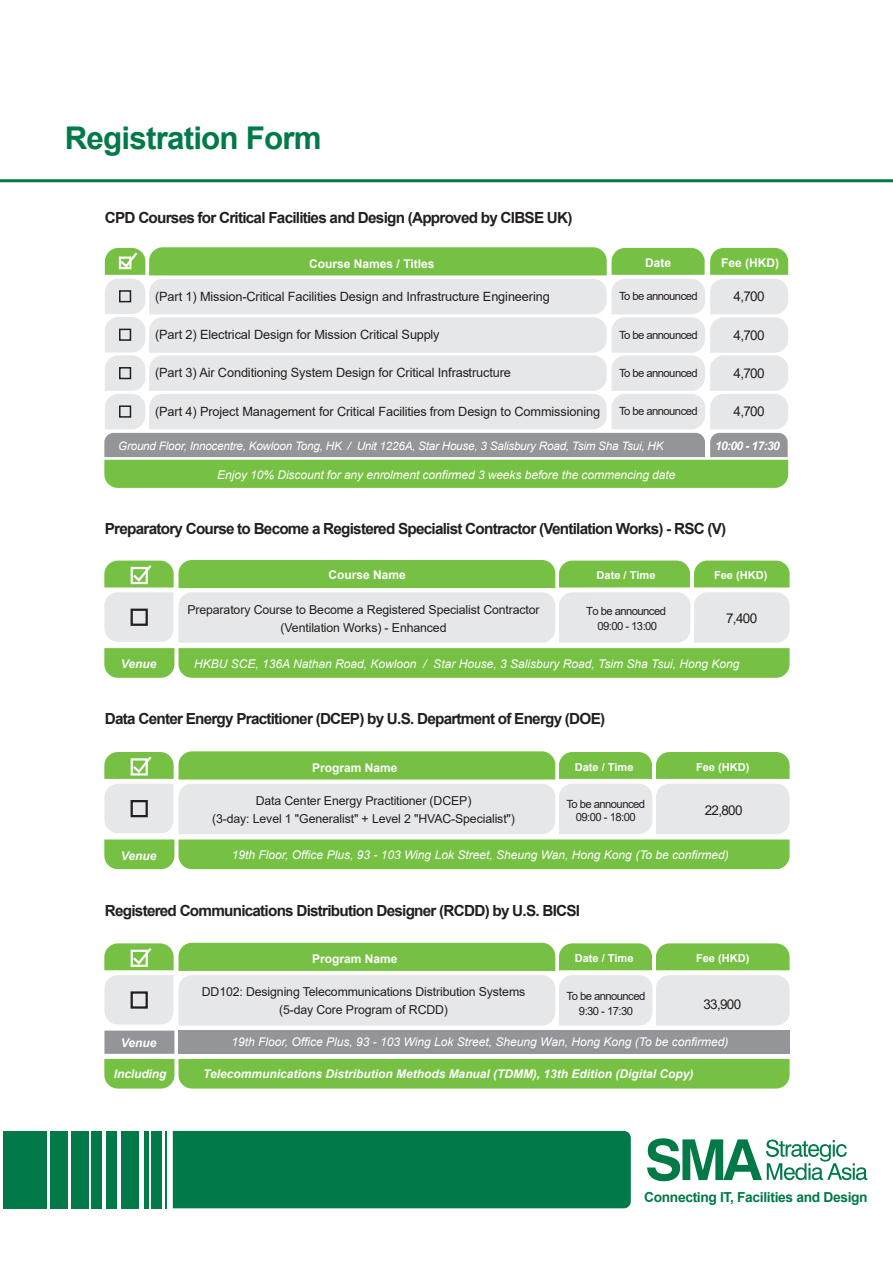
<style>
.page{position:relative;width:893px;height:1263px;background:#fff}
.page>*{position:absolute;margin:0;border:0;box-sizing:border-box;transform-origin:0 0}
.t1{font:700 31.35px "Arial";letter-spacing:-.025em;color:#017a47}
.t2{font:700 15.3px "Arial";letter-spacing:-.05em;color:#231f20}
.t3{font:700 13.8px "Arial";letter-spacing:-.025em;color:#017a47}
.t4{font:13.5px "Arial";letter-spacing:-.05em;color:#231f20}
.t5{font:12.75px "Arial";letter-spacing:-.01em;color:#231f20}
.t6{font:12.3px/18px "Arial";letter-spacing:-.01em;color:#231f20;text-align:center}
.t7{font:italic 12px "Arial";color:#fff}
.t8{font:italic 700 12px "Arial";color:#fff}
.t9{font:700 12px "Arial";color:#fff}
.t10{font:italic 11.7px "Arial";letter-spacing:-.02em;color:#fff}
.t11{font:11.25px/15px "Arial";letter-spacing:-.05em;color:#231f20;text-align:center}
.t12{font:700 11.1px "Arial";color:#fff}
</style>
<div class="page">
<hr style="left:0;top:179px;width:893px;height:3px;background:#017a47">
<div style="left:173px;top:1131px;width:458px;height:77px;background:#017a47"></div>
<div style="left:91px;top:1131px;width:11px;height:77px;background:#017a47"></div>
<div style="left:151px;top:1131px;width:11px;height:77px;background:#017a47"></div>
<div style="left:144px;top:1131px;width:5px;height:77px;background:#017a47"></div>
<hr style="left:165px;top:1131px;width:2px;height:77px;background:#017a47">
<div style="left:106px;top:1131px;width:11px;height:77px;background:#017a47"></div>
<div style="left:71px;top:1131px;width:18px;height:77px;background:#017a47"></div>
<div style="left:121px;top:1131px;width:18px;height:77px;background:#017a47"></div>
<div style="left:3px;top:1131px;width:43px;height:77px;background:#017a47"></div>
<div style="left:50px;top:1131px;width:18px;height:77px;background:#017a47"></div>
<svg style="left:647px;top:1138px;width:220px;height:43px"></svg>
<svg style="left:104px;top:751px;width:686px;height:118px;background:#b4d79d"></svg>
<svg style="left:104px;top:560px;width:686px;height:118px;background:#b3d79d"></svg>
<svg style="left:104px;top:943px;width:686px;height:82px;background:#c4dbb5"></svg>
<div style="left:104px;top:1059px;width:686px;height:29px;background:#76c043"></div>
<div style="left:178px;top:1030px;width:612px;height:24px;background:#939598"></div>
<div style="left:104px;top:1030px;width:70px;height:24px;background:#939598"></div>
<svg style="left:104px;top:247px;width:684px;height:241px;background:#c6d8bd"></svg>
<h1 class="t1" style="left:65px;top:115px;width:258px">Registration Form</h1>
<p class="t2" style="left:105px;top:207px;width:469px">CPD Courses for Critical Facilities and Design (Approved by CIBSE UK)</p>
<p class="t9" style="left:309px;top:255px;width:127px">Course Names / Titles</p>
<p class="t9" style="left:645px;top:254px;width:27px">Date</p>
<p class="t9" style="left:721px;top:254px;width:59px">Fee (HKD)</p>
<p class="t5" style="left:155px;top:288px;width:396px">(Part 1) Mission-Critical Facilities Design and Infrastructure Engineering</p>
<p class="t5" style="left:155px;top:326px;width:286px">(Part 2) Electrical Design for Mission Critical Supply</p>
<p class="t11" style="left:619px;top:289px;width:80px">To be announced</p>
<p class="t11" style="left:619px;top:327px;width:80px">To be announced</p>
<p class="t4" style="left:733px;top:287px;width:33px">4,700</p>
<p class="t4" style="left:733px;top:326px;width:33px">4,700</p>
<p class="t5" style="left:155px;top:364px;width:357px">(Part 3) Air Conditioning System Design for Critical Infrastructure</p>
<p class="t4" style="left:733px;top:364px;width:33px">4,700</p>
<p class="t11" style="left:619px;top:365px;width:80px">To be announced</p>
<p class="t5" style="left:155px;top:403px;width:447px">(Part 4) Project Management for Critical Facilities from Design to Commissioning</p>
<p class="t11" style="left:619px;top:404px;width:80px">To be announced</p>
<p class="t4" style="left:733px;top:402px;width:33px">4,700</p>
<p class="t10" style="left:118px;top:438px;width:547px">Ground Floor, Innocentre, Kowloon Tong, HK / Unit 1226A, Star House, 3 Salisbury Road, Tsim Sha Tsui, HK</p>
<p class="t7" style="left:217px;top:467px;width:460px">Enjoy 10% Discount for any enrolment confirmed 3 weeks before the commencing date</p>
<p class="t8" style="left:715px;top:437px;width:66px">10:00 - 17:30</p>
<p class="t2" style="left:105px;top:518px;width:623px">Preparatory Course to Become a Registered Specialist Contractor (Ventilation Works) - RSC (V)</p>
<p class="t9" style="left:328px;top:566px;width:79px">Course Name</p>
<p class="t12" style="left:597px;top:568px;width:61px">Date / Time</p>
<p class="t11" style="left:586px;top:603px;width:81px">To be announced<br>09:00 - 13:00</p>
<p class="t12" style="left:714px;top:568px;width:55px">Fee (HKD)</p>
<p class="t6" style="left:187px;top:600px;width:354px">Preparatory Course to Become a Registered Specialist Contractor (Ventilation Works) - Enhanced</p>
<p class="t4" style="left:726px;top:609px;width:33px">7,400</p>
<p class="t8" style="left:121px;top:656px;width:37px">Venue</p>
<p class="t7" style="left:194px;top:656px;width:547px">HKBU SCE, 136A Nathan Road, Kowloon / Star House, 3 Salisbury Road, Tsim Sha Tsui, Hong Kong</p>
<p class="t2" style="left:105px;top:708px;width:502px">Data Center Energy Practitioner (DCEP) by U.S. Department of Energy (DOE)</p>
<p class="t9" style="left:312px;top:759px;width:87px">Program Name</p>
<p class="t12" style="left:575px;top:759px;width:60px">Date / Time</p>
<p class="t12" style="left:696px;top:759px;width:55px">Fee (HKD)</p>
<p class="t6" style="left:212px;top:791px;width:304px">Data Center Energy Practitioner (DCEP)<br>(3-day: Level 1 "Generalist" + Level 2 "HVAC-Specialist")</p>
<p class="t11" style="left:566px;top:797px;width:80px;line-height:13.5px">To be announced<br>09:00 - 18:00</p>
<p class="t4" style="left:705px;top:800px;width:39px">22,800</p>
<p class="t8" style="left:121px;top:847px;width:37px">Venue</p>
<p class="t7" style="left:232px;top:847px;width:499px">19th Floor, Office Plus, 93 - 103 Wing Lok Street, Sheung Wan, Hong Kong (To be confirmed)</p>
<p class="t2" style="left:105px;top:899px;width:477px">Registered Communications Distribution Designer (RCDD) by U.S. BICSI</p>
<p class="t9" style="left:312px;top:951px;width:87px">Program Name</p>
<p class="t12" style="left:575px;top:950px;width:60px">Date / Time</p>
<p class="t12" style="left:696px;top:950px;width:55px">Fee (HKD)</p>
<p class="t6" style="left:202px;top:983px;width:325px">DD102: Designing Telecommunications Distribution Systems (5-day Core Program of RCDD)</p>
<p class="t8" style="left:121px;top:1035px;width:37px">Venue</p>
<p class="t7" style="left:231px;top:1034px;width:499px">19th Floor, Office Plus, 93 - 103 Wing Lok Street, Sheung Wan, Hong Kong (To be confirmed)</p>
<p class="t11" style="left:567px;top:989px;width:80px">To be announced<br>9:30 - 17:30</p>
<p class="t4" style="left:703px;top:994px;width:39px">33,900</p>
<p class="t8" style="left:114px;top:1066px;width:54px">Including</p>
<p class="t8" style="left:203px;top:1066px;width:492px">Telecommunications Distribution Methods Manual (TDMM), 13th Edition (Digital Copy)</p>
<p class="t3" style="left:644px;top:1188px;width:225px">Connecting IT, Facilities and Design</p>
</div>
